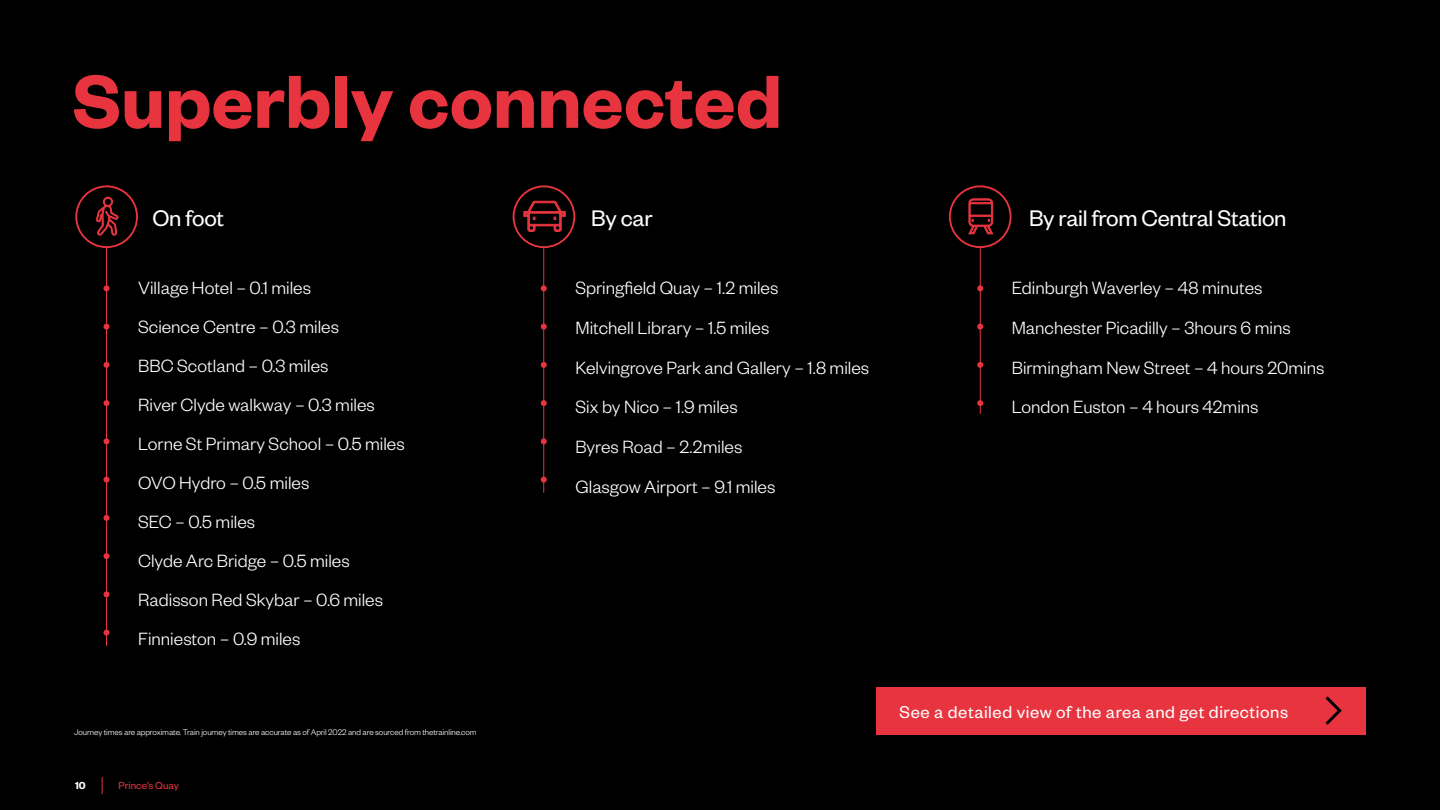
<style>
.page{position:relative;width:1440px;height:810px;background:#000}
.page>*{position:absolute;margin:0;border:0;box-sizing:border-box;transform-origin:0 0}
.t1{font:600 82.5px "Founders Grotesk";color:#e7343f}
.t2{font:24.75px "Founders Grotesk";letter-spacing:-.01em;color:#fff}
.t3{font:300 19.5px/39px "Founders Grotesk";color:#fff}
.t4{font:18.75px "Founders Grotesk";letter-spacing:.03em;color:#fff}
.t5{font:11.25px "Founders Grotesk";color:#e7343f}
.t6{font:600 11.25px "Founders Grotesk";color:#fff}
.t7{font:300 9px "Founders Grotesk";letter-spacing:-.01em;color:#fff}
</style>
<div class="page">
<div style="left:513px;top:185px;width:62px;height:63px;border:2px solid #e7343f;border-radius:50%"></div>
<div style="left:75px;top:185px;width:63px;height:63px;border:2px solid #e7343f;border-radius:50%"></div>
<svg style="left:96px;top:197px;width:22px;height:39px"></svg>
<div style="left:949px;top:185px;width:63px;height:63px;border:2px solid #e7343f;border-radius:50%"></div>
<svg style="left:968px;top:198px;width:25px;height:36px"></svg>
<svg style="left:523px;top:201px;width:43px;height:31px"></svg>
<svg style="left:102px;top:777px;width:1px;height:17px"></svg>
<hr style="left:106px;top:246px;width:1px;height:400px;background:#e7343f">
<svg style="left:103px;top:285px;width:6px;height:6px"></svg>
<svg style="left:103px;top:324px;width:6px;height:6px"></svg>
<svg style="left:103px;top:362px;width:6px;height:6px"></svg>
<svg style="left:103px;top:400px;width:6px;height:6px"></svg>
<svg style="left:103px;top:438px;width:6px;height:6px"></svg>
<svg style="left:103px;top:477px;width:6px;height:6px"></svg>
<svg style="left:103px;top:515px;width:6px;height:6px"></svg>
<svg style="left:103px;top:553px;width:6px;height:6px"></svg>
<svg style="left:103px;top:591px;width:6px;height:6px"></svg>
<svg style="left:103px;top:630px;width:6px;height:6px"></svg>
<hr style="left:544px;top:246px;width:1px;height:247px;background:#e7343f">
<svg style="left:541px;top:285px;width:6px;height:6px"></svg>
<svg style="left:541px;top:324px;width:6px;height:6px"></svg>
<svg style="left:541px;top:362px;width:6px;height:6px"></svg>
<svg style="left:541px;top:400px;width:6px;height:6px"></svg>
<svg style="left:541px;top:438px;width:6px;height:6px"></svg>
<svg style="left:541px;top:477px;width:6px;height:6px"></svg>
<hr style="left:980px;top:246px;width:1px;height:168px;background:#e7343f">
<svg style="left:977px;top:285px;width:6px;height:6px"></svg>
<svg style="left:977px;top:324px;width:6px;height:6px"></svg>
<svg style="left:977px;top:362px;width:6px;height:6px"></svg>
<svg style="left:977px;top:400px;width:6px;height:6px"></svg>
<div style="left:876px;top:687px;width:490px;height:47px;background:#e7343f"></div>
<svg style="left:1325px;top:696px;width:17px;height:29px"></svg>
<h1 class="t1" style="left:72px;top:49px;width:711px">Superbly connected</h1>
<p class="t2" style="left:152px;top:203px;width:73px">On foot</p>
<p class="t3" style="left:138px;top:268px;width:268px">Village Hotel – 0.1 miles<br>Science Centre – 0.3 miles<br>BBC Scotland – 0.3 miles<br>River Clyde walkway – 0.3 miles<br>Lorne St Primary School – 0.5 miles<br>OVO Hydro – 0.5 miles<br>SEC – 0.5 miles<br>Clyde Arc Bridge – 0.5 miles<br>Radisson Red Skybar – 0.6 miles<br>Finnieston – 0.9 miles</p>
<p class="t7" style="left:74px;top:727px;width:404px">Journey times are approximate. Train journey times are accurate as of April 2022 and are sourced from thetrainline.com</p>
<p class="t6" style="left:75px;top:779px;width:12px">10</p>
<p class="t5" style="left:119px;top:779px;width:62px">Prince’s Quay</p>
<p class="t2" style="left:591px;top:203px;width:63px">By car</p>
<p class="t3" style="left:575px;top:267px;width:295px;line-height:39.8px">Springfield Quay – 1.2 miles<br>Mitchell Library – 1.5 miles<br>Kelvingrove Park and Gallery – 1.8 miles<br>Six by Nico – 1.9 miles<br>Byres Road – 2.2miles<br>Glasgow Airport – 9.1 miles</p>
<p class="t2" style="left:1029px;top:203px;width:259px">By rail from Central Station</p>
<p class="t3" style="left:1012px;top:267px;width:314px;line-height:39.8px">Edinburgh Waverley – 48 minutes Manchester Picadilly – 3hours 6 mins Birmingham New Street – 4 hours 20mins London Euston – 4 hours 42mins</p>
<p class="t4" style="left:900px;top:700px;width:390px">See a detailed view of the area and get directions</p>
</div>
